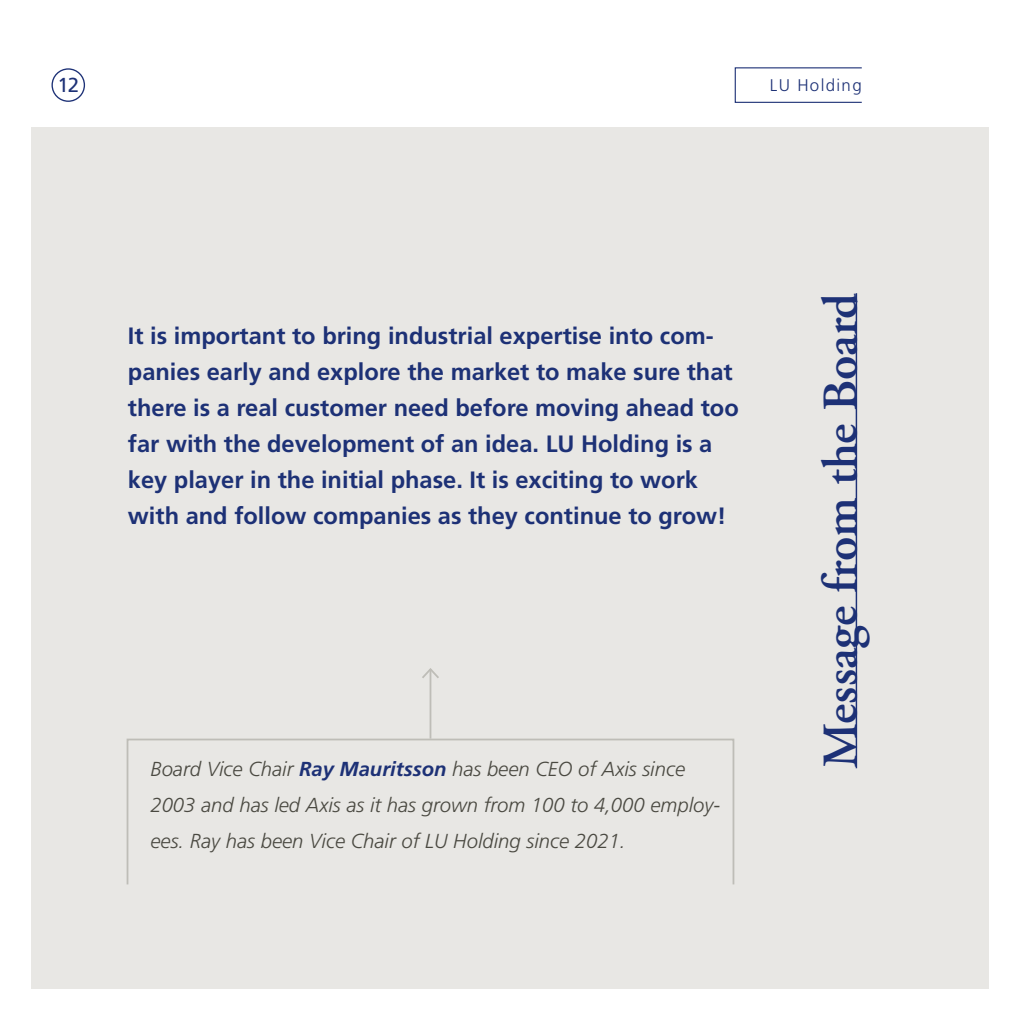
<style>
.page{position:relative;width:1021px;height:1021px;background:#fff}
.page>*{position:absolute;margin:0;border:0;box-sizing:border-box;transform-origin:0 0}
.t1{font:600 49.5px "Adobe Garamond Pro";color:#1d3176}
.t2{font:700 23.62px/36px "Frutiger LT Std";color:#1d3176}
.t3{font:italic 300 20.25px/36px "Frutiger LT Std";color:#4a4941}
.t4{font:20.25px "Frutiger LT Std";color:#1d3176}
.t5{font:300 16.88px "Frutiger LT Std";letter-spacing:.08em;color:#1d3176}
.s1{font-weight:700;color:#1d3176}
</style>
<div class="page">
<div style="left:32px;top:128px;width:957px;height:861px;background:#e8e7e4"></div>
<hr style="left:855px;top:293px;width:2px;height:475px;background:#1d3176">
<div style="left:127px;top:738px;width:607px;height:147px;border:2px solid #bebdb7"></div>
<hr style="left:429px;top:669px;width:2px;height:69px;background:#bebdb7">
<svg style="left:422px;top:668px;width:17px;height:12px"></svg>
<div style="left:51px;top:68px;width:34px;height:34px;border:1px solid #1d3176;border-radius:50%"></div>
<div style="left:734px;top:67px;width:128px;height:36px;border:1px solid #1d3176"></div>
<p class="t4" style="left:58px;top:73px;width:23px">12</p>
<p class="t5" style="left:769px;top:76px;width:93px">LU Holding</p>
<p class="t2" style="left:128px;top:317px;width:612px">It is important to bring industrial expertise into com&shy;panies early and explore the market to make sure that there is a real customer need before moving ahead too far with the development of an idea. LU Holding is a key player in the initial phase. It is exciting to work with and follow companies as they continue to grow!</p>
<p class="t3" style="left:150px;top:751px;width:571px">Board Vice Chair <span class="s1">Ray Mauritsson</span> has been CEO of Axis since<br>2003 and has led Axis as it has grown from 100 to 4,000 employ&shy;ees. Ray has been Vice Chair of LU Holding since 2021.</p>
<h3 class="t1" style="left:812px;top:768px;width:476px;rotate:-90deg">Message from the Board</h3>
</div>
